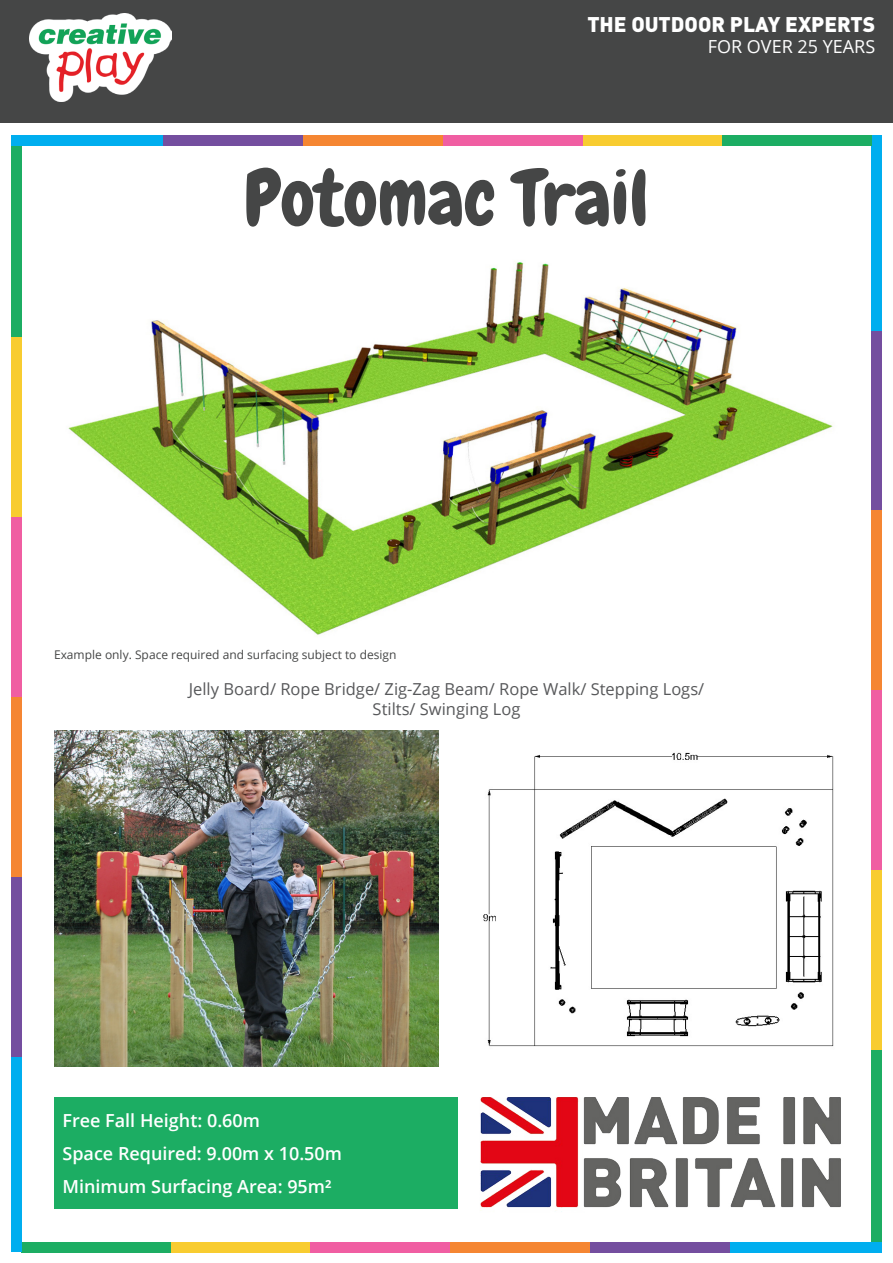
<style>
.page{position:relative;width:893px;height:1263px;background:#fff}
.page>*{position:absolute;margin:0;border:0;box-sizing:border-box;transform-origin:0 0}
.t1{font:76.5px "Chewy";color:#454646}
.t2{font:900 21px "DIN Pro";color:#fff}
.t3{font:600 18px "Open Sans";color:#fff}
.t4{font:18px "Open Sans";color:#fff}
.t5{font:16.5px "Open Sans";color:#57585a}
.t6{font:12px "Open Sans";color:#454646}
</style>
<div class="page">
<div style="left:872px;top:135px;width:10px;height:196px;background:#00aeef"></div>
<div style="left:872px;top:331px;width:10px;height:179px;background:#744e9f"></div>
<div style="left:872px;top:510px;width:10px;height:180px;background:#f58632"></div>
<div style="left:872px;top:690px;width:10px;height:180px;background:#f05ea2"></div>
<div style="left:872px;top:870px;width:10px;height:180px;background:#f8cc30"></div>
<div style="left:872px;top:1050px;width:10px;height:192px;background:#1cad63"></div>
<div style="left:730px;top:1242px;width:152px;height:10px;background:#00aeef"></div>
<div style="left:590px;top:1242px;width:140px;height:10px;background:#744e9f"></div>
<div style="left:450px;top:1242px;width:140px;height:10px;background:#f58632"></div>
<div style="left:310px;top:1242px;width:140px;height:10px;background:#f05ea2"></div>
<div style="left:170px;top:1242px;width:140px;height:10px;background:#f8cc30"></div>
<div style="left:21px;top:1242px;width:149px;height:10px;background:#1cad63"></div>
<div style="left:11px;top:1056px;width:10px;height:196px;background:#00aeef"></div>
<div style="left:11px;top:877px;width:10px;height:179px;background:#744e9f"></div>
<div style="left:11px;top:697px;width:10px;height:180px;background:#f58632"></div>
<div style="left:11px;top:517px;width:10px;height:180px;background:#f05ea2"></div>
<div style="left:11px;top:337px;width:10px;height:180px;background:#f8cc30"></div>
<div style="left:11px;top:145px;width:10px;height:192px;background:#1cad63"></div>
<div style="left:0;top:0;width:893px;height:122px;background:#454646"></div>
<img style="left:30px;top:13px;width:141px;height:88px">
<div style="left:11px;top:135px;width:152px;height:10px;background:#00aeef"></div>
<div style="left:163px;top:135px;width:140px;height:10px;background:#744e9f"></div>
<div style="left:303px;top:135px;width:140px;height:10px;background:#f58632"></div>
<div style="left:443px;top:135px;width:140px;height:10px;background:#f05ea2"></div>
<div style="left:583px;top:135px;width:140px;height:10px;background:#f8cc30"></div>
<div style="left:723px;top:135px;width:149px;height:10px;background:#1cad63"></div>
<img style="left:68px;top:262px;width:765px;height:373px">
<img style="left:54px;top:730px;width:385px;height:336px">
<img style="left:480px;top:1097px;width:361px;height:115px">
<img style="left:483px;top:752px;width:351px;height:295px">
<div style="left:54px;top:1097px;width:404px;height:112px;background:#1cad63"></div>
<p class="t2" style="left:587px;top:6px;width:289px">THE OUTDOOR PLAY EXPERTS</p>
<p class="t4" style="left:708px;top:34px;width:169px">FOR OVER 25 YEARS</p>
<p class="t1" style="left:244px;top:149px;width:406px">Potomac Trail</p>
<p class="t6" style="left:54px;top:646px;width:344px">Example only. Space required and surfacing subject to design</p>
<p class="t5" style="left:189px;top:678px;width:517px">Jelly Board/ Rope Bridge/ Zig-Zag Beam/ Rope Walk/ Stepping Logs/</p>
<p class="t5" style="left:373px;top:698px;width:149px">Stilts/ Swinging Log</p>
<p class="t3" style="left:63px;top:1108px;width:199px">Free Fall Height: 0.60m</p>
<p class="t3" style="left:63px;top:1141px;width:281px">Space Required: 9.00m x 10.50m</p>
<p class="t3" style="left:63px;top:1174px;width:271px">Minimum Surfacing Area: 95m²</p>
</div>
